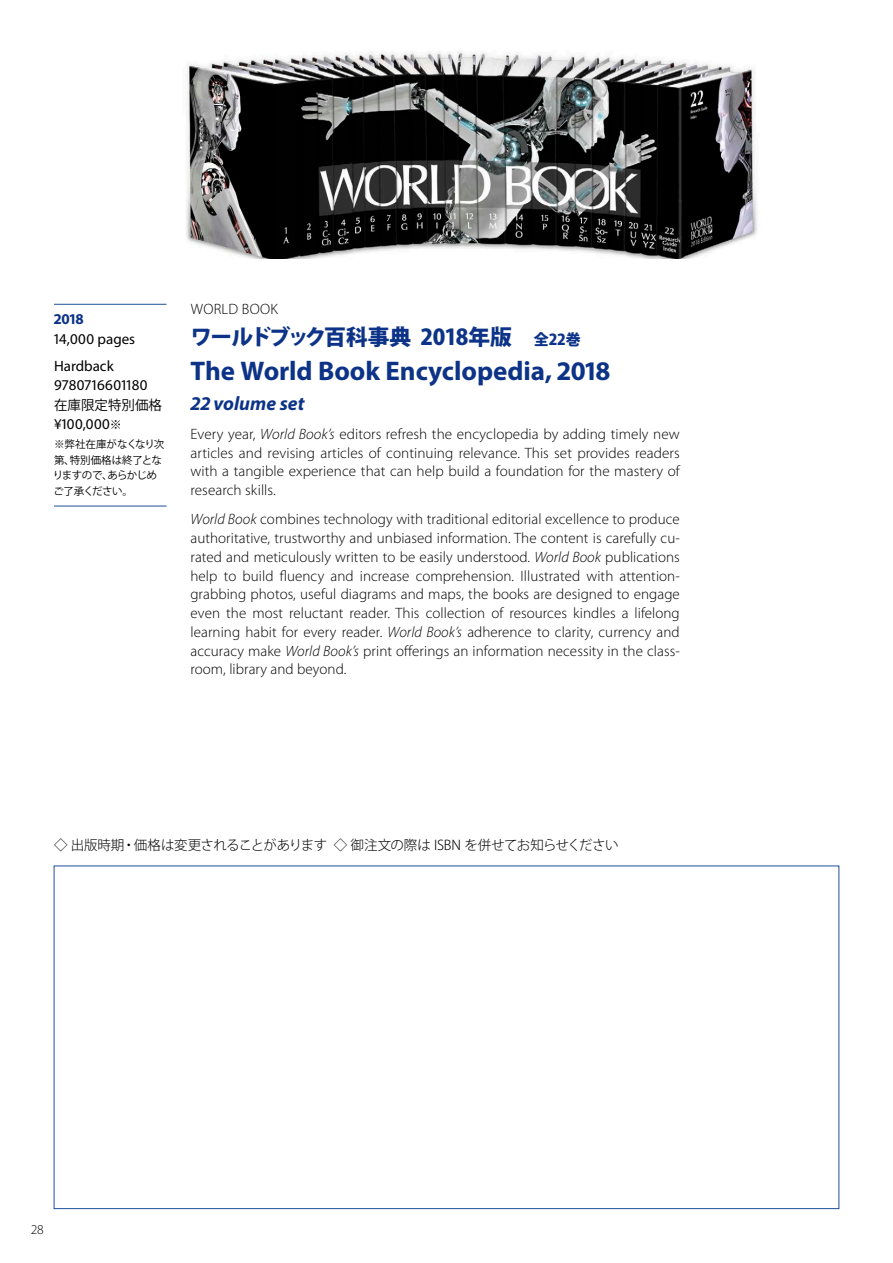
<style>
.page{position:relative;width:893px;height:1263px;background:#fff}
.page>*{position:absolute;margin:0;border:0;box-sizing:border-box;transform-origin:0 0}
.t1{font:700 27px "Myriad Pro";letter-spacing:-.005em;color:#0c3387}
.t2{font:800 21.75px "Koz Go Pro";letter-spacing:-.04em;color:#0c3387}
.t3{font:italic 700 19.5px "Myriad Pro";color:#0c3387}
.t4{font:300 15px/18.8px "Myriad Pro";letter-spacing:.005em;color:#000;text-align:justify}
.t5{font:15px/27px "Myriad Pro";letter-spacing:.015em;color:#000}
.t6{font:700 15px "Myriad Pro";color:#0c3387}
.t7{font:300 13.5px "Koz Go Pro";letter-spacing:-.03em;color:#000}
.t8{font:13.5px "Koz Go Pro";color:#000}
.t9{font:300 13.5px "Myriad Pro";color:#000}
.t10{font:10.5px/15.8px "Koz Go Pro";letter-spacing:-.04em;color:#000}
.s1{font-family:"Koz Go Pro";font-size:12px}
.s2{font-size:15px}
.s3{font-style:italic}
</style>
<div class="page">
<hr style="left:54px;top:304px;width:112px;height:1px;background:#1e5199">
<hr style="left:54px;top:506px;width:112px;height:1px;background:#1e5199">
<img style="left:186px;top:52px;width:571px;height:207px">
<p class="t6" style="left:54px;top:309px;width:31px">2018</p>
<p class="t5" style="left:54px;top:325px;width:83px">14,000 pages<br>Hardback</p>
<p class="t5" style="left:54px;top:371px;width:95px">9780716601180</p>
<p class="t8" style="left:54px;top:396px;width:109px">在庫限定特別価格</p>
<p class="t5" style="left:54px;top:410px;width:69px">¥100,000<span class="s1">※</span></p>
<p class="t10" style="left:53px;top:436px;width:113px">※弊社在庫がなくなり次第、特別価格は終了となりますので、あらかじめご了承ください。</p>
<p class="t4" style="left:191px;top:300px;width:89px">WORLD BOOK</p>
<h2 class="t2" style="left:190px;top:323px;width:392px">ワールドブック百科事典 2018年版　<span class="s2">全22巻</span></h2>
<h1 class="t1" style="left:190px;top:353px;width:421px">The World Book Encyclopedia, 2018</h1>
<h3 class="t3" style="left:190px;top:390px;width:115px">22 volume set</h3>
<p class="t4" style="left:190px;top:425px;width:491px">Every year, <span class="s3">World Book’s</span> editors refresh the encyclopedia by adding timely new articles and revising articles of continuing relevance. This set provides readers with a tangible experience that can help build a foundation for the mastery of research skills.</p>
<p class="t4" style="left:190px;top:510px;width:491px"><span class="s3">World Book</span> combines technology with traditional editorial excellence to produce authoritative, trustworthy and unbiased information. The content is carefully cu&shy;rated and meticulously written to be easily understood. <span class="s3">World Book</span> publications help to build fluency and increase comprehension. Illustrated with attention&shy;grabbing photos, useful diagrams and maps, the books are designed to engage even the most reluctant reader. This collection of resources kindles a lifelong learning habit for every reader. <span class="s3">World Book’s</span> adherence to clarity, currency and accuracy make <span class="s3">World Book’s</span> print offerings an information necessity in the class&shy;room, library and beyond.</p>
<p class="t7" style="left:54px;top:837px;width:566px">◇ 出版時期・価格は変更されることがあります ◇ 御注文の際は ISBN を併せてお知らせください</p>
<p class="t9" style="left:32px;top:1222px;width:14px">28</p>
</div>
